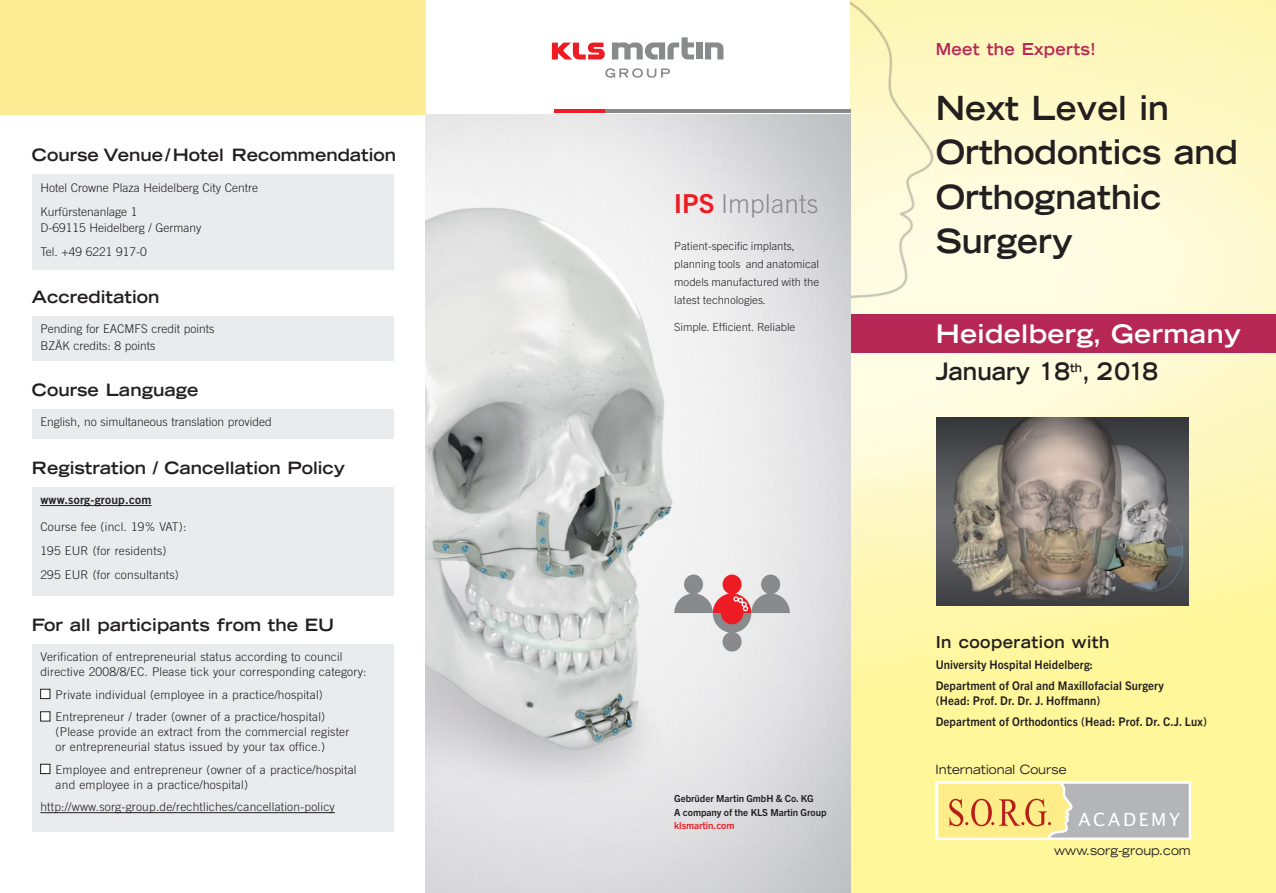
<style>
.page{position:relative;width:1276px;height:893px;background:#fff}
.page>*{position:absolute;margin:0;border:0;box-sizing:border-box;transform-origin:0 0}
.t1{font:700 expanded 33.3px/44.2px "Trade Gothic LH";color:#231f20;scale:.94 1}
.t2{font:300 26.25px "Trade Gothic Next LT Pro";color:#888a8c}
.t3{font:700 expanded 25.5px "Trade Gothic LH";letter-spacing:.015em;color:#fff}
.t4{font:700 expanded 24px "Trade Gothic LH";color:#231f20;scale:.9 1}
.t5{font:18.3px "Lucida Grande";letter-spacing:.155em;color:#fff}
.t6{font:700 expanded 16.95px "Trade Gothic LH";color:#231f20}
.t7{font:700 expanded 16.5px "Trade Gothic LH";letter-spacing:.03em;color:#231f20;scale:.94 1}
.t8{font:700 expanded 16.5px "Trade Gothic LH";letter-spacing:.02em;color:#b72755;scale:.94 1}
.t9{font:expanded 12.75px "Trade Gothic LH";color:#231f20;scale:.93 1}
.t10{font:300 12px/15px "Trade Gothic";letter-spacing:.015em;color:#231f20}
.t11{font:700 12px/21px "Trade Gothic Next LT Pro";letter-spacing:.01em;color:#231f20;scale:.94 1}
.t12{font:12px "Trade Gothic Bold Two";letter-spacing:.02em;color:#231f20}
.t13{font:300 11.25px/18px "Trade Gothic Next LT Pro";letter-spacing:-.005em;color:#231f20}
.t14{font:700 9.75px/13.5px "Trade Gothic Next LT Pro";letter-spacing:-.005em;color:#231f20}
.t15{font:700 9.75px "Trade Gothic Next LT Pro";letter-spacing:-.005em;color:#ed1c24}
.s1{font-weight:700;color:#ed1c24}
</style>
<div class="page">
<img style="left:850px;top:0;width:426px;height:893px">
<div style="left:935px;top:781px;width:256px;height:59px;background:linear-gradient(to bottom,#fff,#fff)"></div>
<svg style="left:938px;top:781px;width:250px;height:59px;background:#d9cca4"></svg>
<div style="left:850px;top:315px;width:426px;height:38px;background:#b72755"></div>
<img style="left:937px;top:417px;width:251px;height:189px">
<div style="left:0;top:0;width:425px;height:115px;background:#ffed96"></div>
<div style="left:32px;top:174px;width:361px;height:96px;background:#eaebec"></div>
<div style="left:32px;top:316px;width:361px;height:45px;background:#eaebec"></div>
<div style="left:32px;top:409px;width:361px;height:30px;background:#eaebec"></div>
<div style="left:32px;top:487px;width:361px;height:109px;background:#eaebec"></div>
<hr style="left:40px;top:505px;width:111px;height:1px;background:#231f20">
<div style="left:32px;top:644px;width:361px;height:187px;background:#eaebec"></div>
<hr style="left:40px;top:812px;width:295px;height:1px;background:#231f20">
<div style="left:41px;top:689px;width:9px;height:10px;background:#fff"></div>
<div style="left:40px;top:689px;width:10px;height:10px;border:1px solid #231f20"></div>
<div style="left:41px;top:712px;width:9px;height:9px;background:#fff"></div>
<div style="left:40px;top:711px;width:10px;height:10px;border:1px solid #231f20"></div>
<div style="left:41px;top:764px;width:9px;height:10px;background:#fff"></div>
<div style="left:40px;top:764px;width:10px;height:10px;border:1px solid #231f20"></div>
<img style="left:425px;top:115px;width:425px;height:778px">
<svg style="left:605px;top:68px;width:65px;height:10px"></svg>
<svg style="left:552px;top:43px;width:53px;height:16px"></svg>
<div style="left:696px;top:42px;width:6px;height:17px;background:#888a8c"></div>
<svg style="left:705px;top:42px;width:18px;height:17px"></svg>
<svg style="left:612px;top:37px;width:82px;height:22px"></svg>
<hr style="left:554px;top:109px;width:51px;height:4px;background:#ed1c24">
<hr style="left:605px;top:109px;width:245px;height:4px;background:#888a8c">
<svg style="left:674px;top:574px;width:116px;height:78px"></svg>
<h3 class="t6" style="left:32px;top:147px;width:366px">Course Venue /Hotel Recommendation</h3>
<p class="t10" style="left:40px;top:176px;width:219px;line-height:24px">Hotel Crowne Plaza Heidelberg City Centre<br>Kurfürstenanlage 1</p>
<p class="t10" style="left:40px;top:217px;width:163px;line-height:24px">D-69115 Heidelberg / Germany<br>Tel. +49 6221 917-0</p>
<h3 class="t6" style="left:32px;top:289px;width:129px">Accreditation</h3>
<p class="t10" style="left:40px;top:322px;width:176px;line-height:16.5px">Pending for EACMFS credit points<br>BZÄK credits: 8 points</p>
<h3 class="t6" style="left:32px;top:382px;width:168px">Course Language</h3>
<p class="t10" style="left:40px;top:416px;width:233px">English, no simultaneous translation provided</p>
<h3 class="t6" style="left:32px;top:460px;width:315px">Registration / Cancellation Policy</h3>
<p class="t12" style="left:40px;top:496px;width:113px">www.sorg-group.com</p>
<p class="t10" style="left:40px;top:516px;width:147px;line-height:23.7px">Course fee (incl. 19% VAT):<br>195 EUR (for residents)<br>295 EUR (for consultants)</p>
<h3 class="t6" style="left:32px;top:617px;width:304px">For all participants from the EU</h3>
<p class="t10" style="left:40px;top:651px;width:328px">Verification of entrepreneurial status according to council directive 2008/8/EC. Please tick your corresponding category:</p>
<p class="t10" style="left:56px;top:684px;width:271px;line-height:22.5px">Private individual (employee in a practice/hospital)<br>Entrepreneur / trader (owner of a practice/hospital)</p>
<p class="t10" style="left:56px;top:726px;width:295px">(Please provide an extract from the commercial register or entrepreneurial status issued by your tax office.)</p>
<p class="t10" style="left:56px;top:763px;width:302px">Employee and entrepreneur (owner of a practice/hospital and employee in a practice/hospital)</p>
<p class="t10" style="left:40px;top:801px;width:296px">http://www.sorg-group.de/rechtliches/cancellation-policy</p>
<h2 class="t2" style="left:674px;top:194px;width:146px"><span class="s1">IPS</span> Implants</h2>
<p class="t13" style="left:674px;top:238px;width:146px">Patient-specific implants, planning tools and anatomical models manufactured with the latest technologies.</p>
<p class="t13" style="left:674px;top:319px;width:123px">Simple. Efficient. Reliable</p>
<p class="t14" style="left:674px;top:793px;width:154px">Gebrüder Martin GmbH &amp; Co. KG<br>A company of the KLS Martin Group</p>
<p class="t15" style="left:674px;top:822px;width:62px">klsmartin.com</p>
<h3 class="t8" style="left:935px;top:41px;width:172px">Meet the Experts!</h3>
<h1 class="t1" style="left:935px;top:88px;width:323px">Next Level in<br>Orthodontics and<br>Orthognathic<br>Surgery</h1>
<h3 class="t3" style="left:935px;top:321px;width:307px">Heidelberg, Germany</h3>
<h3 class="t4" style="left:935px;top:360px;width:248px">January 18<sup>th</sup>, 2018</h3>
<h3 class="t7" style="left:935px;top:634px;width:186px">In cooperation with</h3>
<p class="t11" style="left:935px;top:656px;width:244px">University Hospital Heidelberg:<br>Department of Oral and Maxillofacial Surgery</p>
<p class="t11" style="left:935px;top:692px;width:290px">(Head: Prof. Dr. Dr. J. Hoffmann)<br>Department of Orthodontics (Head: Prof. Dr. C.J. Lux)</p>
<p class="t9" style="left:935px;top:765px;width:142px">International Course</p>
<h3 class="t5" style="left:1078px;top:808px;width:103px">ACADEMY</h3>
<p class="t9" style="left:1054px;top:846px;width:148px">www.sorg-group.com</p>
</div>
